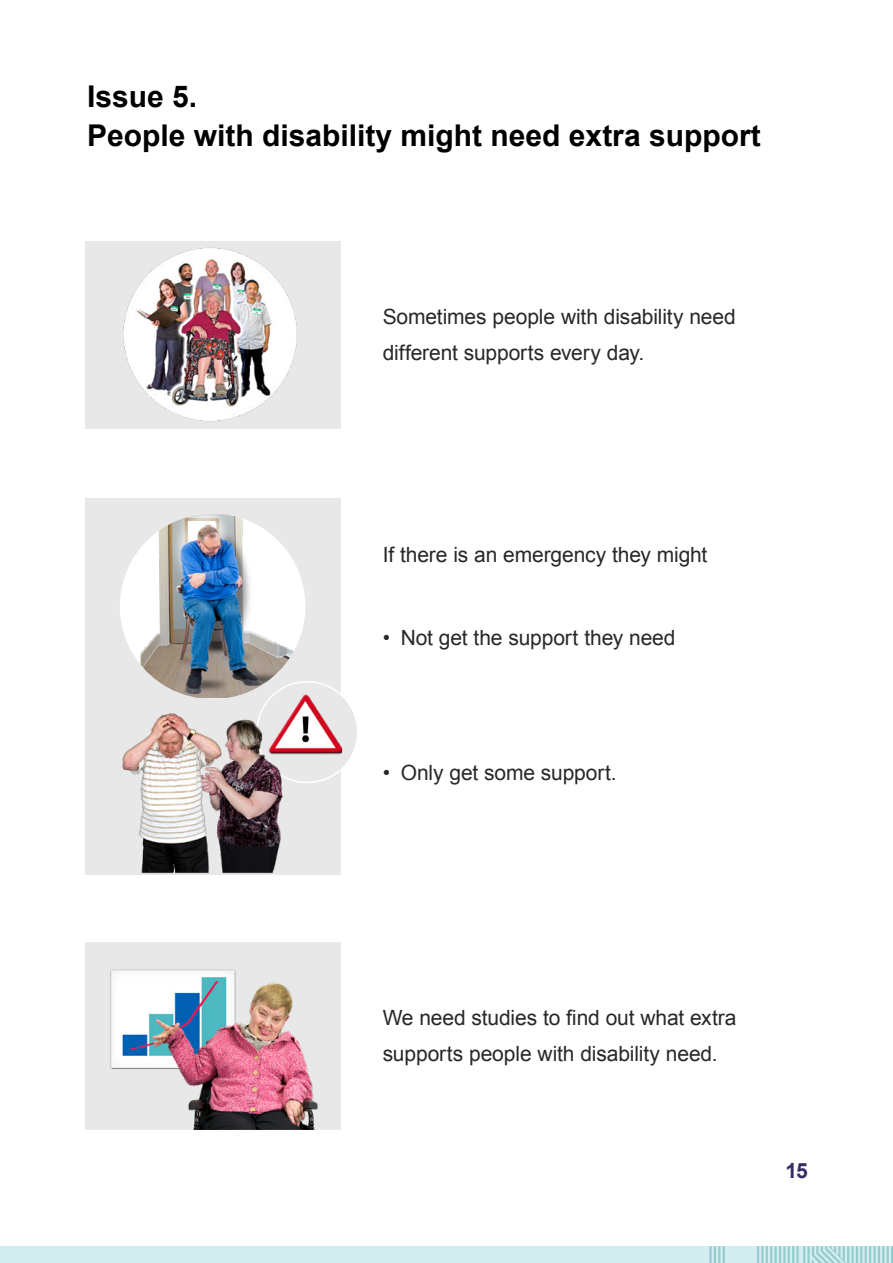
<style>
.page{position:relative;width:893px;height:1263px;background:#fff}
.page>*{position:absolute;margin:0;border:0;box-sizing:border-box;transform-origin:0 0}
.t1{font:700 30px/39px "Arial";color:#000}
.Body_USE{font:21px/36px "Arial";letter-spacing:-.005em;color:#292829}
.t2{font:700 21px "Arial";color:#352e65}
</style>
<div class="page">
<div style="left:0;top:1246px;width:893px;height:17px;background:#d3edf0"></div>
<svg style="left:709px;top:1246px;width:184px;height:17px"></svg>
<div style="left:85px;top:241px;width:255px;height:187px;background:#e8e8e8"></div>
<img style="left:123px;top:247px;width:174px;height:175px">
<div style="left:85px;top:498px;width:255px;height:376px;background:#e8e8e8"></div>
<div style="left:257px;top:682px;width:101px;height:100px;background:#e8e8e8;border-radius:50%"></div>
<img style="left:268px;top:687px;width:74px;height:68px">
<div style="left:85px;top:942px;width:255px;height:187px;background:#e8e8e8"></div>
<img style="left:110px;top:969px;width:208px;height:160px">
<img style="left:120px;top:710px;width:166px;height:165px">
<div style="left:120px;top:513px;width:185px;height:186px;background:#fff;border-radius:50%"></div>
<img style="left:137px;top:513px;width:168px;height:186px">
<p class="t1" style="left:87px;top:78px;width:675px">Issue 5.<br>People with disability might need extra support</p>
<p class="Body_USE" style="left:383px;top:299px;width:355px">Sometimes people with disability need different supports every day.</p>
<p class="Body_USE" style="left:383px;top:537px;width:326px">If there is an emergency they might</p>
<p class="Body_USE" style="left:383px;top:620px;width:294px">• Not get the support they need</p>
<p class="Body_USE" style="left:383px;top:755px;width:236px">• Only get some support.</p>
<p class="Body_USE" style="left:383px;top:999px;width:355px">We need studies to find out what extra supports people with disability need.</p>
<p class="t2" style="left:786px;top:1157px;width:24px">15</p>
</div>
